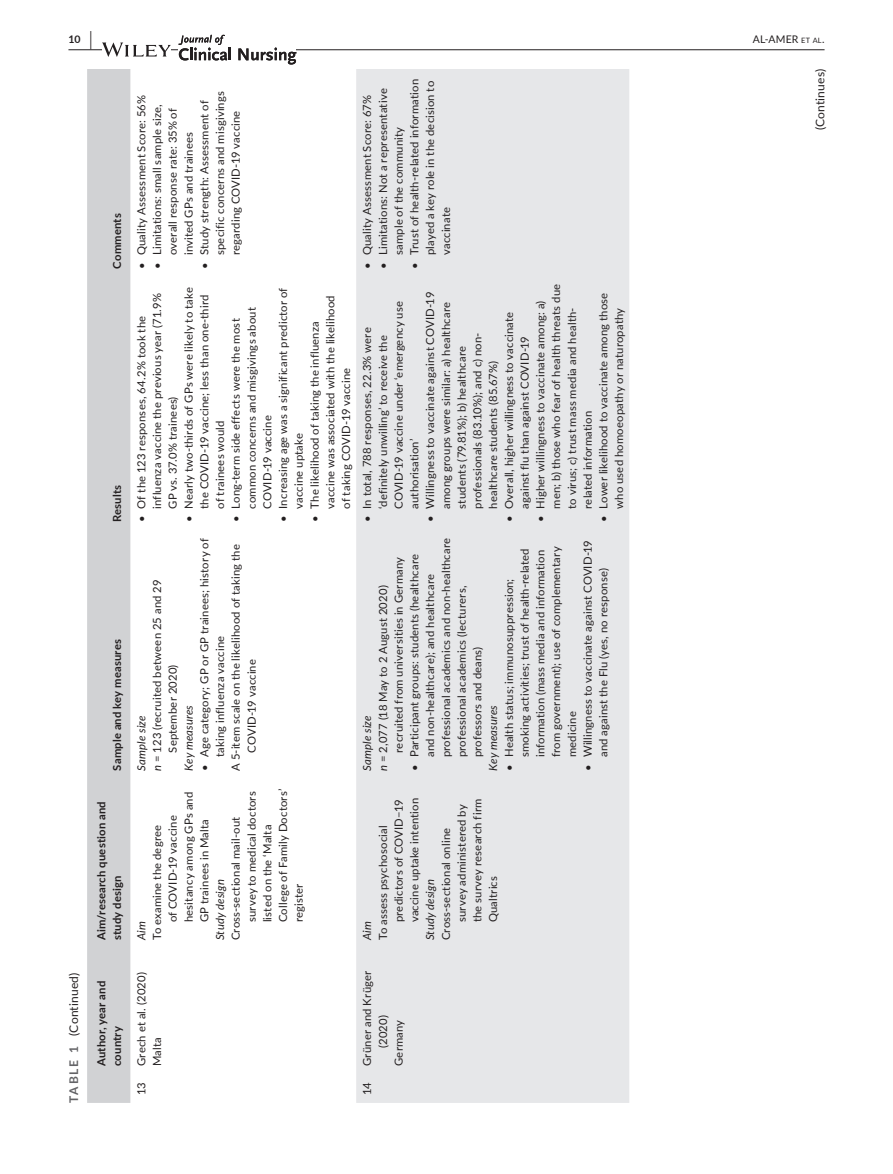
<style>
.page{position:relative;width:893px;height:1174px;background:#fff}
.page>*{position:absolute;margin:0;border:0;box-sizing:border-box;transform-origin:0 0}
.t1{font:12px "Lato";letter-spacing:.015em;color:#231f20}
.t2{font:11.25px/15.8px "Lato";letter-spacing:.015em;color:#231f20}
.t3{font:700 11.25px/15.8px "Lato";letter-spacing:.02em;color:#231f20}
.t4{font:italic 11.25px "Lato";letter-spacing:.015em;color:#231f20}
.t5{font:10.5px "Lato";letter-spacing:.02em;color:#231f20}
.t6{font:700 10.5px "Lato";color:#231f20}
.s1{font-size:19.5px}
.s2{font-size:7.35px}
.s3{font-weight:700;color:#636366}
.s4{font-style:italic}
</style>
<div class="page">
<hr style="left:68px;top:49px;width:756px;height:1px;background:#231f20">
<svg style="left:102px;top:42px;width:69px;height:15px"></svg>
<div style="left:178px;top:35px;width:118px;height:30px;background:#fff"></div>
<svg style="left:178px;top:35px;width:53px;height:25px"></svg>
<svg style="left:238px;top:48px;width:58px;height:17px"></svg>
<div style="left:87px;top:69px;width:43px;height:1033px;background:#d1d2d4"></div>
<div style="left:356px;top:69px;width:273px;height:1033px;background:#e6e7e9"></div>
<p class="t6" style="left:68px;top:31px;width:25px">10 <span class="s1">|</span></p>
<p class="t5" style="left:753px;top:31px;width:73px">AL-AMER <span class="s2">et al</span>.</p>
<p class="t1" style="left:65px;top:1102px;width:132px;rotate:-90deg"><span class="s3">TABLE 1</span> (Continued)</p>
<p class="t3" style="left:109px;top:269px;width:57px;rotate:-90deg">Comments</p>
<p class="t3" style="left:109px;top:522px;width:39px;rotate:-90deg">Results</p>
<p class="t3" style="left:109px;top:770px;width:133px;rotate:-90deg">Sample and key measures</p>
<p class="t3" style="left:93px;top:940px;width:141px;rotate:-90deg">Aim/research question and study design</p>
<p class="t3" style="left:93px;top:1066px;width:87px;rotate:-90deg">Author, year and country</p>
<p class="t2" style="left:196px;top:255px;width:166px;text-indent:-13px;rotate:-90deg">• Study strength: Assessment of specific concerns and misgivings regarding COVID-19 vaccine</p>
<p class="t2" style="left:133px;top:269px;width:175px;rotate:-90deg">• Quality Assessment Score: 56%</p>
<p class="t2" style="left:149px;top:255px;width:152px;text-indent:-13px;rotate:-90deg">• Limitations: small sample size, overall response rate: 35% of invited GPs and trainees</p>
<p class="t2" style="left:275px;top:509px;width:223px;text-indent:-14px;rotate:-90deg">• Increasing age was a significant predictor of vaccine uptake</p>
<p class="t2" style="left:306px;top:509px;width:215px;text-indent:-14px;rotate:-90deg">• The likelihood of taking the influenza vaccine was associated with the likelihood of taking COVID-19 vaccine</p>
<p class="t2" style="left:133px;top:509px;width:217px;text-indent:-14px;rotate:-90deg">• Of the 123 responses, 64.2% took the influenza vaccine the previous year (71.9%<br>GP vs. 37.0% trainees)</p>
<p class="t2" style="left:180px;top:509px;width:223px;text-indent:-14px;rotate:-90deg">• Nearly two-thirds of GPs were likely to take the COVID-19 vaccine; less than one-third of trainees would</p>
<p class="t2" style="left:227px;top:509px;width:203px;text-indent:-14px;rotate:-90deg">• Long-term side effects were the most common concerns and misgivings about<br>COVID-19 vaccine</p>
<p class="t2" style="left:196px;top:770px;width:234px;rotate:-90deg">• Age category; GP or GP trainees; history of</p>
<p class="t2" style="left:227px;top:770px;width:228px;rotate:-90deg">A 5-item scale on the likelihood of taking the</p>
<p class="t2" style="left:149px;top:770px;width:193px;rotate:-90deg"><span class="s4">n</span> = 123 (recruited between 25 and 29</p>
<p class="t2" style="left:212px;top:757px;width:123px;rotate:-90deg">taking influenza vaccine</p>
<p class="t2" style="left:243px;top:752px;width:95px;rotate:-90deg">COVID-19 vaccine</p>
<p class="t2" style="left:164px;top:752px;width:90px;rotate:-90deg">September 2020)</p>
<p class="t4" style="left:181px;top:770px;width:67px;rotate:-90deg">Key measures</p>
<p class="t4" style="left:133px;top:770px;width:57px;rotate:-90deg">Sample size</p>
<p class="t2" style="left:227px;top:922px;width:135px;text-indent:-18px;rotate:-90deg">Cross-sectional mail-out survey to medical doctors listed on the ‘Malta<br>College of Family Doctors’ register</p>
<p class="t2" style="left:149px;top:922px;width:132px;text-indent:-18px;rotate:-90deg">To examine the degree<br>of COVID-19 vaccine hesitancy among GPs and<br>GP trainees in Malta</p>
<p class="t4" style="left:212px;top:940px;width:62px;rotate:-90deg">Study design</p>
<p class="t4" style="left:133px;top:940px;width:20px;rotate:-90deg">Aim</p>
<p class="t2" style="left:359px;top:269px;width:175px;rotate:-90deg">• Quality Assessment Score: 67%</p>
<p class="t2" style="left:375px;top:255px;width:168px;text-indent:-13px;rotate:-90deg">• Limitations: Not a representative sample of the community</p>
<p class="t2" style="left:406px;top:255px;width:178px;text-indent:-13px;rotate:-90deg">• Trust of health-related information played a key role in the decision to vaccinate</p>
<p class="t2" style="left:532px;top:509px;width:226px;text-indent:-14px;rotate:-90deg">• Higher willingness to vaccinate among: a) men; b) those who fear of health threats due to virus; c) trust mass media and health&shy;related information</p>
<p class="t2" style="left:595px;top:522px;width:231px;text-align:center;rotate:-90deg">• Lower likelihood to vaccinate among those who used homoeopathy or naturopathy</p>
<p class="t2" style="left:359px;top:509px;width:209px;text-indent:-14px;rotate:-90deg">• In total, 788 responses, 22.3% were ‘definitely unwilling’ to receive the<br>COVID-19 vaccine under ‘emergency use authorisation’</p>
<p class="t2" style="left:422px;top:509px;width:218px;text-indent:-13px;rotate:-90deg">• Willingness to vaccinate against COVID-19 among groups were similar: a) healthcare students (79.81%); b) healthcare professionals (83.10%); and c) non&shy;healthcare students (85.67%)</p>
<p class="t2" style="left:501px;top:509px;width:198px;text-indent:-14px;rotate:-90deg">• Overall, higher willingness to vaccinate against flu than against COVID-19</p>
<p class="t2" style="left:406px;top:757px;width:221px;text-indent:-14px;rotate:-90deg">• Participant groups: students (healthcare and non-healthcare); and healthcare professional academics and non-healthcare professional academics (lecturers, professors and deans)</p>
<p class="t2" style="left:501px;top:757px;width:212px;text-indent:-14px;rotate:-90deg">• Health status; immunosuppression; smoking activities; trust of health-related information (mass media and information from government); use of complementary medicine</p>
<p class="t2" style="left:579px;top:757px;width:218px;text-indent:-14px;rotate:-90deg">• Willingness to vaccinate against COVID-19 and against the Flu (yes, no response)</p>
<p class="t2" style="left:390px;top:752px;width:197px;rotate:-90deg">recruited from universities in Germany</p>
<p class="t2" style="left:375px;top:770px;width:187px;rotate:-90deg"><span class="s4">n</span> = 2,077 (18 May to 2 August 2020)</p>
<p class="t4" style="left:485px;top:770px;width:67px;rotate:-90deg">Key measures</p>
<p class="t4" style="left:359px;top:770px;width:57px;rotate:-90deg">Sample size</p>
<p class="t2" style="left:375px;top:922px;width:126px;text-indent:-18px;rotate:-90deg">To assess psychosocial predictors of COVID−19 vaccine uptake intention</p>
<p class="t2" style="left:438px;top:922px;width:125px;text-indent:-18px;rotate:-90deg">Cross-sectional online survey administered by the survey research firm<br>Qualtrics</p>
<p class="t4" style="left:422px;top:940px;width:62px;rotate:-90deg">Study design</p>
<p class="t4" style="left:359px;top:940px;width:20px;rotate:-90deg">Aim</p>
<p class="t2" style="left:133px;top:1066px;width:95px;rotate:-90deg">Grech et al. (2020)<br>Malta</p>
<p class="t2" style="left:133px;top:1095px;width:14px;rotate:-90deg">13</p>
<p class="t2" style="left:359px;top:1066px;width:97px;rotate:-90deg">Grüner and Krüger</p>
<p class="t2" style="left:375px;top:1048px;width:34px;rotate:-90deg">(2020)</p>
<p class="t2" style="left:390px;top:1066px;width:48px;rotate:-90deg">Germany</p>
<p class="t2" style="left:359px;top:1095px;width:14px;rotate:-90deg">14</p>
<p class="t1" style="left:812px;top:130px;width:63px;rotate:-90deg">(Continues)</p>
</div>
